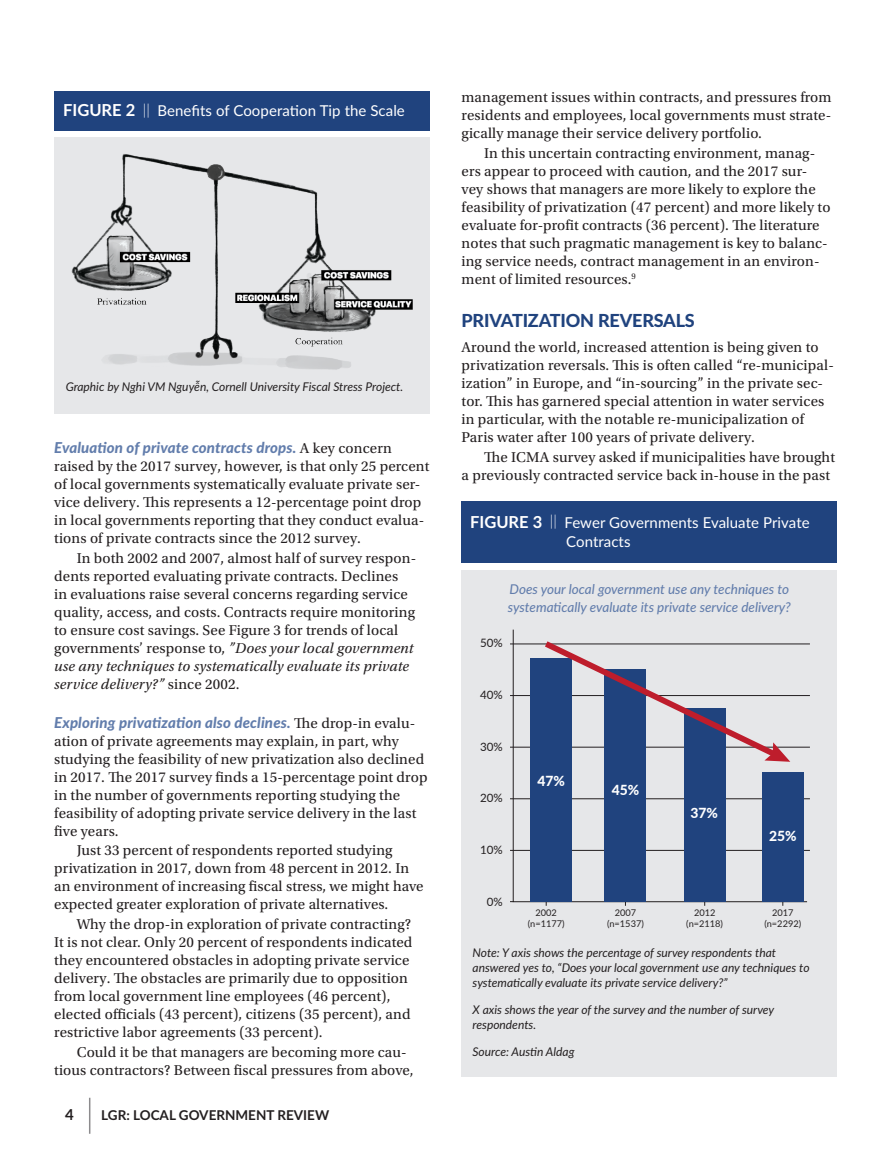
<style>
.page{position:relative;width:891px;height:1175px;background:#fff}
.page>*{position:absolute;margin:0;border:0;box-sizing:border-box;transform-origin:0 0}
.ha{font:800 18px "Lato";letter-spacing:-.01em;color:#20437e}
.t{font:15px/18px "Utopia Std";letter-spacing:.01em;color:#231f20}
.t1{font:15px/18px "Utopia Std";letter-spacing:.01em;color:#231f20}
.exh{font:15px/19.5px "Lato";letter-spacing:.005em;color:#fff}
.None-2{font:700 15px "Lato";color:#231f20}
.t2{font:800 13.8px "Lato";color:#fff}
.hb{font:italic 500 13.5px/18px "Lato";color:#627dac}
.t3{font:700 13.5px "Lato";color:#231f20}
.sn{font:italic 12px/15px "Lato";color:#231f20}
.t4{font:11.55px "Lato";color:#231f20}
.t5{font:9.3px/11.1px "Lato";color:#231f20;text-align:center}
.s1{font-weight:700;font-size:16.5px}
.s2{font-weight:300}
.s3{font-family:"Lato";font-weight:800;font-style:italic;color:#627dac}
.s4{font-style:italic}
</style>
<div class="page">
<hr style="left:89px;top:1097px;width:1px;height:36px;background:#8c8b8d">
<div style="left:54px;top:137px;width:376px;height:277px;background:#e6e7e9"></div>
<img style="left:71px;top:154px;width:341px;height:216px">
<div style="left:54px;top:91px;width:376px;height:39px;background:#20437e"></div>
<div style="left:461px;top:570px;width:376px;height:506px;background:#e6e7e9"></div>
<svg style="left:513px;top:629px;width:295px;height:273px"></svg>
<hr style="left:510px;top:850px;width:300px;height:1px;background:#231f20">
<hr style="left:510px;top:798px;width:300px;height:1px;background:#231f20">
<hr style="left:510px;top:747px;width:300px;height:1px;background:#231f20">
<hr style="left:510px;top:695px;width:300px;height:1px;background:#231f20">
<hr style="left:510px;top:643px;width:300px;height:1px;background:#231f20">
<div style="left:605px;top:669px;width:41px;height:232px;background:#20437e"></div>
<div style="left:684px;top:708px;width:41px;height:193px;background:#20437e"></div>
<div style="left:762px;top:772px;width:41px;height:129px;background:#20437e"></div>
<div style="left:531px;top:658px;width:41px;height:243px;background:#20437e"></div>
<svg style="left:538px;top:636px;width:252px;height:126px"></svg>
<div style="left:461px;top:501px;width:376px;height:62px;background:#20437e"></div>
<p class="exh" style="left:63px;top:100px;width:343px"><span class="s1">FIGURE 2</span> <span class="s2">||</span> Benefits of Cooperation Tip the Scale</p>
<p class="sn" style="left:66px;top:379px;width:339px">Graphic by Nghi VM Nguyễn, Cornell University Fiscal Stress Project.</p>
<p class="t" style="left:54px;top:439px;width:377px"><span class="s3">Evaluation of private contracts drops.</span> A key concern raised by the 2017 survey, however, is that only 25 percent of local governments systematically evaluate private ser&shy;vice delivery. This represents a 12-percentage point drop in local governments reporting that they conduct evalua&shy;tions of private contracts since the 2012 survey.</p>
<p class="t" style="left:54px;top:549px;width:364px;text-indent:22px">In both 2002 and 2007, almost half of survey respon&shy;dents reported evaluating private contracts. Declines<br>in evaluations raise several concerns regarding service quality, access, and costs. Contracts require monitoring to ensure cost savings. See Figure 3 for trends of local governments’ response to, <span class="s4">”Does your local government use any techniques to systematically evaluate its private service delivery?”</span> since 2002.</p>
<p class="t" style="left:54px;top:714px;width:375px"><span class="s3">Exploring privatization also declines.</span> The drop-in evalu&shy;ation of private agreements may explain, in part, why studying the feasibility of new privatization also declined in 2017. The 2017 survey finds a 15-percentage point drop in the number of governments reporting studying the feasibility of adopting private service delivery in the last five years.</p>
<p class="t" style="left:54px;top:841px;width:371px;text-indent:22px">Just 33 percent of respondents reported studying privatization in 2017, down from 48 percent in 2012. In an environment of increasing fiscal stress, we might have expected greater exploration of private alternatives.</p>
<p class="t" style="left:54px;top:915px;width:360px;text-indent:22px">Why the drop-in exploration of private contracting?<br>It is not clear. Only 20 percent of respondents indicated they encountered obstacles in adopting private service delivery. The obstacles are primarily due to opposition from local government line employees (46 percent), elected officials (43 percent), citizens (35 percent), and restrictive labor agreements (33 percent).</p>
<p class="t" style="left:54px;top:1042px;width:361px;text-indent:22px">Could it be that managers are becoming more cau&shy;tious contractors? Between fiscal pressures from above,</p>
<p class="None-2" style="left:65px;top:1103px;width:10px">4</p>
<p class="t3" style="left:101px;top:1104px;width:229px">LGR: LOCAL GOVERNMENT REVIEW</p>
<p class="t" style="left:462px;top:89px;width:372px;text-align:justify">management issues within contracts, and pressures from residents and employees, local governments must strate&shy;gically manage their service delivery portfolio.</p>
<p class="t" style="left:462px;top:144px;width:370px;text-indent:22px">In this uncertain contracting environment, manag&shy;ers appear to proceed with caution, and the 2017 sur&shy;vey shows that managers are more likely to explore the feasibility of privatization (47 percent) and more likely to evaluate for-profit contracts (36 percent). The literature notes that such pragmatic management is key to balanc&shy;ing service needs, contract management in an environ&shy;ment of limited resources.<sup>9</sup></p>
<p class="ha" style="left:462px;top:307px;width:235px">PRIVATIZATION REVERSALS</p>
<p class="t1" style="left:462px;top:338px;width:374px">Around the world, increased attention is being given to privatization reversals. This is often called “re-municipal&shy;ization” in Europe, and “in-sourcing” in the private sec&shy;tor. This has garnered special attention in water services in particular, with the notable re-municipalization of Paris water after 100 years of private delivery.</p>
<p class="t" style="left:462px;top:448px;width:375px;text-indent:22px">The ICMA survey asked if municipalities have brought a previously contracted service back in-house in the past</p>
<p class="exh" style="left:566px;top:511px;width:245px;text-indent:-96px"><span class="s1">FIGURE 3</span> <span class="s2">||</span> Fewer Governments Evaluate Private<br>Contracts</p>
<p class="hb" style="left:508px;top:579px;width:285px">Does your local government use any techniques to systematically evaluate its private service delivery?</p>
<p class="t4" style="left:480px;top:635px;width:24px">50%</p>
<p class="t4" style="left:480px;top:686px;width:24px">40%</p>
<p class="t4" style="left:480px;top:738px;width:24px">30%</p>
<p class="t4" style="left:480px;top:790px;width:24px">20%</p>
<p class="t4" style="left:480px;top:841px;width:24px">10%</p>
<p class="t4" style="left:487px;top:893px;width:17px">0%</p>
<p class="t2" style="left:538px;top:770px;width:29px">47%</p>
<p class="t2" style="left:612px;top:779px;width:29px">45%</p>
<p class="t2" style="left:690px;top:802px;width:29px">37%</p>
<p class="t2" style="left:769px;top:825px;width:29px">25%</p>
<p class="t5" style="left:528px;top:906px;width:38px">2002 (n=1177)</p>
<p class="t5" style="left:607px;top:906px;width:38px">2007 (n=1537)</p>
<p class="t5" style="left:686px;top:906px;width:38px">2012 (n=2118)</p>
<p class="t5" style="left:764px;top:906px;width:38px">2017 (n=2292)</p>
<p class="sn" style="left:473px;top:944px;width:338px">Note: Y axis shows the percentage of survey respondents that answered yes to, “Does your local government use any techniques to systematically evaluate its private service delivery?”</p>
<p class="sn" style="left:473px;top:1001px;width:303px">X axis shows the year of the survey and the number of survey respondents.</p>
<p class="sn" style="left:473px;top:1043px;width:103px">Source: Austin Aldag</p>
</div>
